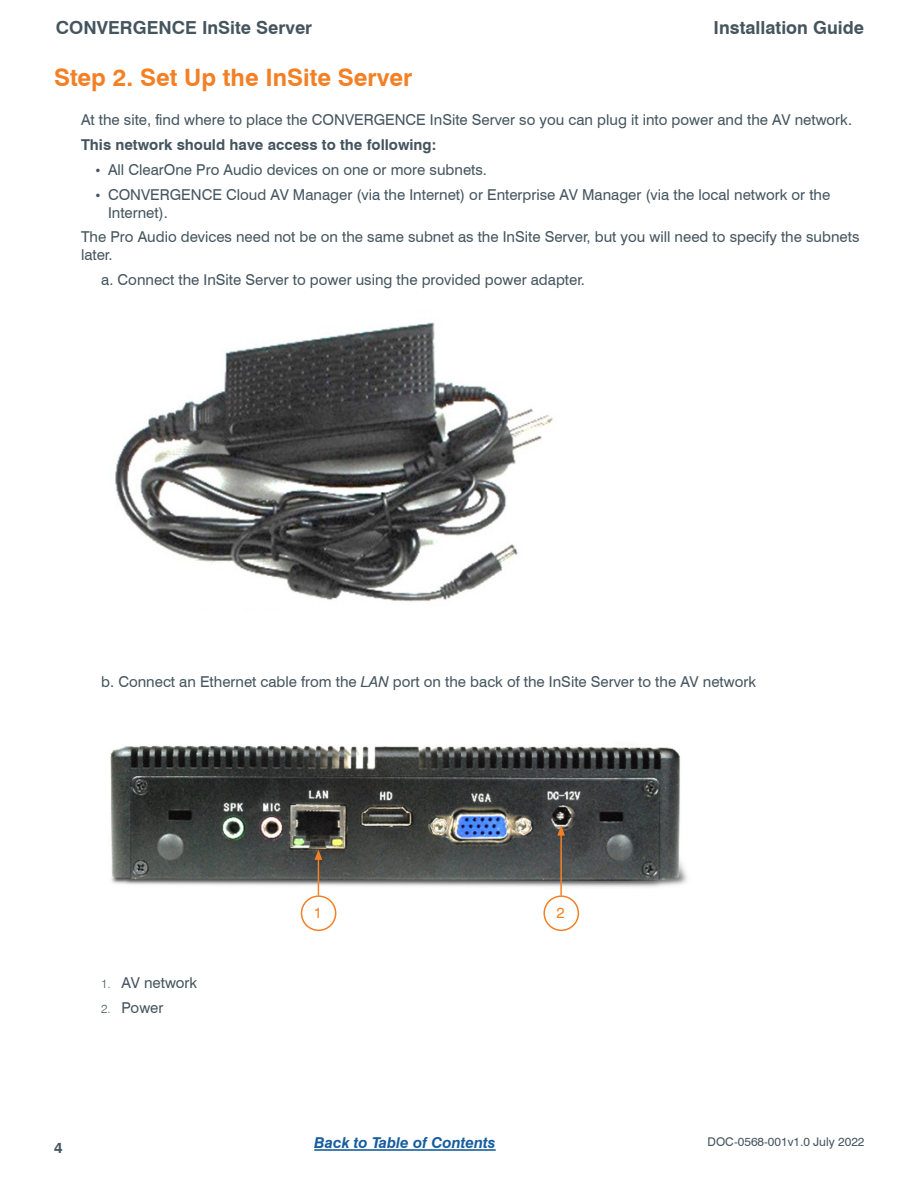
<style>
.page{position:relative;width:918px;height:1188px;background:#fff}
.page>*{position:absolute;margin:0;border:0;box-sizing:border-box;transform-origin:0 0}
.t1{font:700 24px "Swiss 721 BT";color:#f48026}
.t2{font:700 18px "Swiss 721 BT";color:#45555f}
.Body_Copy_Indented_0{font:15px/18px "Swiss 721 BT";color:#45555f}
.Body_Copy_Indented_0-2{font:700 15px "Swiss 721 BT";color:#45555f}
.t3{font:italic 700 15px "Swiss 721 BT";color:#175d9e}
.Body_Copy_Indented_0-3{font:15px "Swiss 721 BT";color:#f48026}
.t4{font:12px "Swiss 721 BT";color:#45555f}
.s1{font-weight:300;font-size:12px}
.s2{font-style:italic}
</style>
<div class="page">
<hr style="left:314px;top:1149px;width:182px;height:2px;background:#175d9e">
<img style="left:115px;top:322px;width:438px;height:280px">
<img style="left:110px;top:745px;width:577px;height:187px">
<hr style="left:318px;top:858px;width:1px;height:38px;background:#f48026">
<svg style="left:315px;top:849px;width:7px;height:11px"></svg>
<div style="left:301px;top:895px;width:35px;height:36px;border:2px solid #f48026;border-radius:50%"></div>
<hr style="left:560px;top:833px;width:2px;height:63px;background:#f48026">
<svg style="left:557px;top:825px;width:8px;height:11px"></svg>
<div style="left:543px;top:895px;width:36px;height:36px;border:2px solid #f48026;border-radius:50%"></div>
<p class="t2" style="left:56px;top:17px;width:258px">CONVERGENCE InSite Server</p>
<p class="t2" style="left:714px;top:17px;width:152px">Installation Guide</p>
<p class="t1" style="left:54px;top:63px;width:360px">Step 2. Set Up the InSite Server</p>
<p class="Body_Copy_Indented_0" style="left:81px;top:111px;width:773px">At the site, find where to place the CONVERGENCE InSite Server so you can plug it into power and the AV network.</p>
<p class="Body_Copy_Indented_0-2" style="left:81px;top:136px;width:357px">This network should have access to the following:</p>
<p class="Body_Copy_Indented_0" style="left:94px;top:160px;width:394px"><span class="s1">•</span> All ClearOne Pro Audio devices on one or more subnets.</p>
<p class="Body_Copy_Indented_0" style="left:108px;top:185px;width:724px;text-indent:-14px"><span class="s1">•</span> CONVERGENCE Cloud AV Manager (via the Internet) or Enterprise AV Manager (via the local network or the<br>Internet).</p>
<p class="Body_Copy_Indented_0" style="left:81px;top:228px;width:780px">The Pro Audio devices need not be on the same subnet as the InSite Server, but you will need to specify the subnets later.</p>
<p class="Body_Copy_Indented_0" style="left:101px;top:271px;width:485px">a. Connect the InSite Server to power using the provided power adapter.</p>
<p class="Body_Copy_Indented_0" style="left:101px;top:672px;width:656px">b. Connect an Ethernet cable from the <span class="s2">LAN</span> port on the back of the InSite Server to the AV network</p>
<p class="Body_Copy_Indented_0" style="left:101px;top:974px;width:98px"><span class="s1">1.</span> AV network</p>
<p class="Body_Copy_Indented_0" style="left:101px;top:999px;width:64px"><span class="s1">2.</span> Power</p>
<p class="Body_Copy_Indented_0-3" style="left:314px;top:904px;width:10px">1</p>
<p class="Body_Copy_Indented_0-3" style="left:557px;top:904px;width:10px">2</p>
<p class="Body_Copy_Indented_0-2" style="left:54px;top:1139px;width:10px">4</p>
<p class="t4" style="left:708px;top:1135px;width:159px">DOC-0568-001v1.0 July 2022</p>
<p class="t3" style="left:314px;top:1134px;width:183px">Back to Table of Contents</p>
</div>
